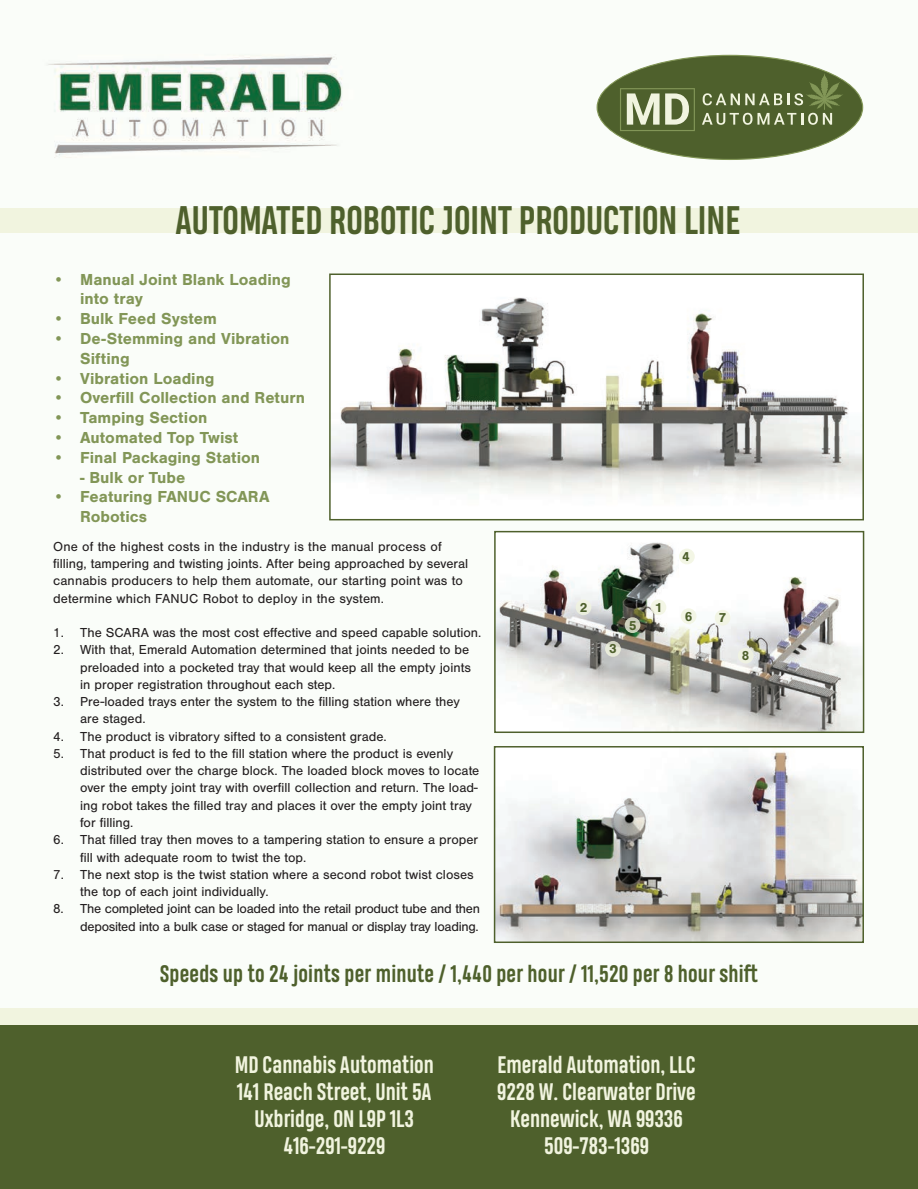
<style>
.page{position:relative;width:918px;height:1189px;background:#fff}
.page>*{position:absolute;margin:0;border:0;box-sizing:border-box;transform-origin:0 0}
.t1{font:700 37.5px "Heading Pro";color:#4e602c}
.t2{font:700 22.5px "Heading Pro";color:#f1f4df}
.t3{font:700 22.5px "Heading Pro";letter-spacing:.01em;color:#4e602c}
.t4{font:700 16.5px/19.8px "Nimbus San";color:#829657}
.t5{font:13.5px/17.2px "Nimbus San";color:#231f20}
.t6{font:13.5px/17.2px "Nimbus San";letter-spacing:-.02em;color:#231f20;text-align:right}
.t7{font:700 13.5px "Nimbus San";color:#4e602c}
</style>
<div class="page">
<img style="left:0;top:54px;width:918px;height:890px">
<div style="left:0;top:1023px;width:918px;height:165px;background:#4e602c"></div>
<div style="left:0;top:1008px;width:918px;height:16px;background:#f1f4df"></div>
<img style="left:497px;top:534px;width:364px;height:196px">
<div style="left:494px;top:531px;width:370px;height:202px;border:2px solid #4e602c"></div>
<img style="left:497px;top:749px;width:364px;height:191px">
<div style="left:494px;top:746px;width:370px;height:197px;border:2px solid #4e602c"></div>
<img style="left:332px;top:276px;width:529px;height:241px">
<div style="left:329px;top:273px;width:535px;height:247px;border:2px solid #4e602c"></div>
<div style="left:0;top:208px;width:918px;height:24px;background:#f1f4df"></div>
<svg style="left:597px;top:55px;width:266px;height:105px"></svg>
<div style="left:679px;top:548px;width:16px;height:16px;background:#f1f4df;border-radius:50%"></div>
<div style="left:576px;top:599px;width:15px;height:16px;background:#f1f4df;border-radius:50%"></div>
<svg style="left:605px;top:641px;width:16px;height:15px"></svg>
<div style="left:681px;top:608px;width:15px;height:16px;background:#f1f4df;border-radius:50%"></div>
<div style="left:715px;top:609px;width:15px;height:16px;background:#f1f4df;border-radius:50%"></div>
<div style="left:738px;top:647px;width:16px;height:16px;background:#f1f4df;border-radius:50%"></div>
<div style="left:650px;top:599px;width:16px;height:16px;background:#f1f4df;border-radius:50%"></div>
<svg style="left:625px;top:617px;width:15px;height:16px"></svg>
<p class="t1" style="left:176px;top:198px;width:566px">AUTOMATED ROBOTIC JOINT PRODUCTION LINE</p>
<p class="t4" style="left:80px;top:269px;width:212px;text-indent:-27px">• Manual Joint Blank Loading into tray</p>
<p class="t4" style="left:53px;top:309px;width:165px">• Bulk Feed System</p>
<p class="t4" style="left:80px;top:329px;width:211px;text-indent:-27px">• De-Stemming and Vibration<br>Sifting</p>
<p class="t4" style="left:53px;top:368px;width:163px">• Vibration Loading</p>
<p class="t4" style="left:53px;top:388px;width:253px">• Overfill Collection and Return</p>
<p class="t4" style="left:53px;top:408px;width:156px">• Tamping Section</p>
<p class="t4" style="left:53px;top:428px;width:187px">• Automated Top Twist</p>
<p class="t4" style="left:53px;top:447px;width:209px">• Final Packaging Station</p>
<p class="t4" style="left:80px;top:467px;width:107px">- Bulk or Tube</p>
<p class="t4" style="left:80px;top:487px;width:191px;text-indent:-27px">• Featuring FANUC SCARA<br>Robotics</p>
<p class="t5" style="left:53px;top:538px;width:417px">One of the highest costs in the industry is the manual process of filling, tampering and twisting joints. After being approached by several cannabis producers to help them automate, our starting point was to determine which FANUC Robot to deploy in the system.</p>
<p class="t5" style="left:53px;top:624px;width:430px">1. The SCARA was the most cost effective and speed capable solution.</p>
<p class="t5" style="left:80px;top:641px;width:392px;text-indent:-27px">2. With that, Emerald Automation determined that joints needed to be preloaded into a pocketed tray that would keep all the empty joints in proper registration throughout each step.</p>
<p class="t5" style="left:80px;top:693px;width:381px;text-indent:-27px">3. Pre-loaded trays enter the system to the filling station where they are staged.</p>
<p class="t5" style="left:53px;top:727px;width:335px">4. The product is vibratory sifted to a consistent grade.</p>
<p class="t5" style="left:80px;top:745px;width:401px;text-indent:-27px">5. That product is fed to the fill station where the product is evenly distributed over the charge block. The loaded block moves to locate over the empty joint tray with overfill collection and return. The load&shy;ing robot takes the filled tray and places it over the empty joint tray for filling.</p>
<p class="t5" style="left:80px;top:831px;width:400px;text-indent:-27px">6. That filled tray then moves to a tampering station to ensure a proper fill with adequate room to twist the top.</p>
<p class="t5" style="left:80px;top:865px;width:395px;text-indent:-27px">7. The next stop is the twist station where a second robot twist closes the top of each joint individually.</p>
<p class="t6" style="left:53px;top:900px;width:428px">8. The completed joint can be loaded into the retail product tube and then deposited into a bulk case or staged for manual or display tray loading.</p>
<p class="t3" style="left:160px;top:960px;width:599px">Speeds up to 24 joints per minute / 1,440 per hour / 11,520 per 8 hour shift</p>
<p class="t7" style="left:682px;top:548px;width:9px">4</p>
<p class="t7" style="left:580px;top:599px;width:9px">2</p>
<p class="t7" style="left:655px;top:599px;width:9px">1</p>
<p class="t7" style="left:685px;top:608px;width:9px">6</p>
<p class="t7" style="left:719px;top:610px;width:9px">7</p>
<p class="t7" style="left:629px;top:617px;width:9px">5</p>
<p class="t7" style="left:609px;top:641px;width:9px">3</p>
<p class="t7" style="left:742px;top:648px;width:9px">8</p>
<p class="t2" style="left:235px;top:1050px;width:201px">MD Cannabis Automation</p>
<p class="t2" style="left:237px;top:1077px;width:196px">141 Reach Street, Unit 5A</p>
<p class="t2" style="left:255px;top:1104px;width:161px">Uxbridge, ON L9P 1L3</p>
<p class="t2" style="left:283px;top:1131px;width:103px">416-291-9229</p>
<p class="t2" style="left:497px;top:1050px;width:200px">Emerald Automation, LLC</p>
<p class="t2" style="left:497px;top:1077px;width:200px">9228 W. Clearwater Drive</p>
<p class="t2" style="left:510px;top:1104px;width:174px">Kennewick, WA 99336</p>
<p class="t2" style="left:544px;top:1131px;width:106px">509-783-1369</p>
</div>
